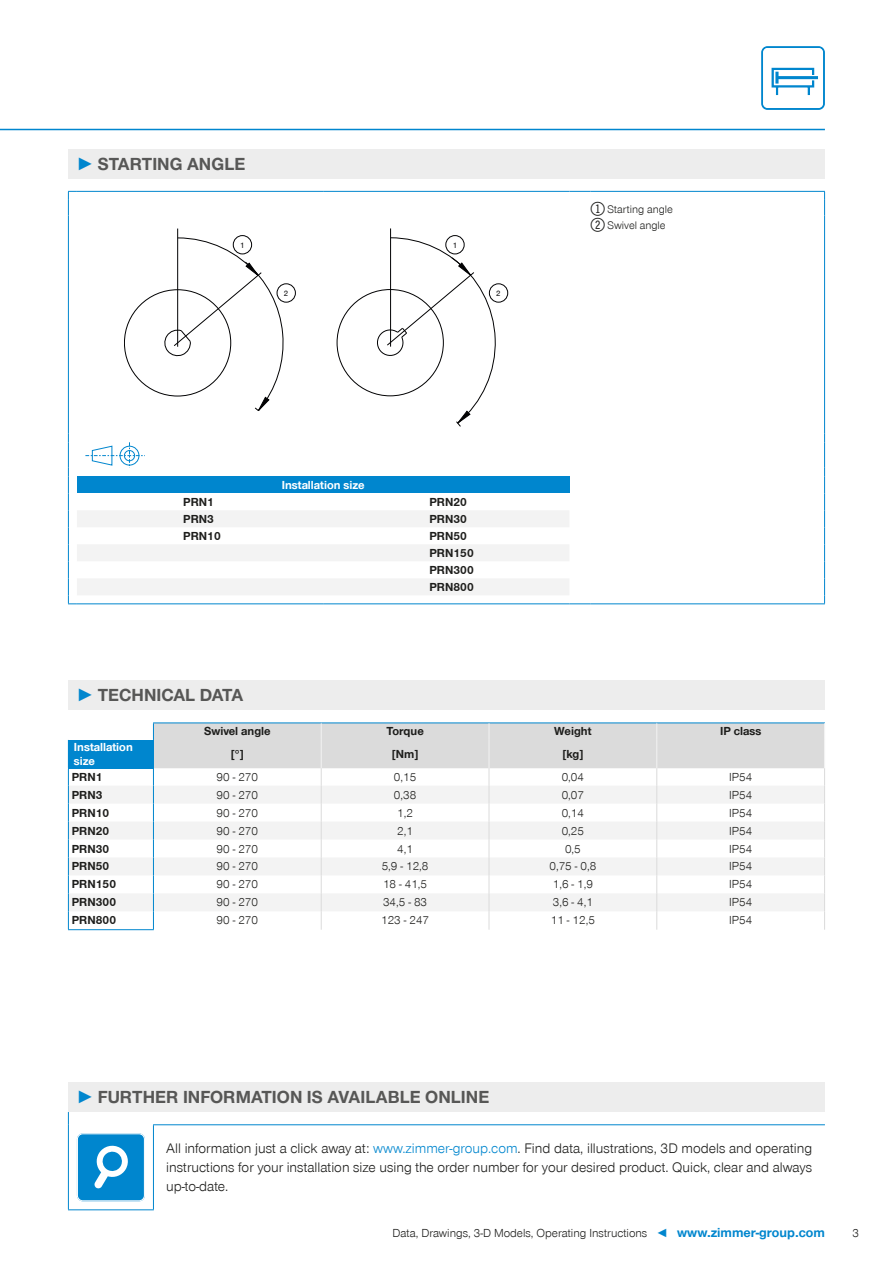
<style>
.page{position:relative;width:893px;height:1263px;background:#fff}
.page>*{position:absolute;margin:0;border:0;box-sizing:border-box;transform-origin:0 0}
.t1{font:700 18px "Zimmer Group Sans Global";color:#575756}
.CB_AF_Fließtext_9_5{font:300 14.25px/19.2px "Zimmer Group Sans Global";color:#1d1d1b;text-align:justify}
.CB_AF_Fußnote_zentri{font:300 12px "Zimmer Group Sans Global";color:#1d1d1b}
.CB_AF_Seitenzahl_lin{font:700 12px "Zimmer Group Sans Global";color:#1d1d1b}
.CB_AF_Seitenzahl_rec{font:300 12px "Zimmer Group Sans Global";color:#1d1d1b}
.CB_AF_Fußnote_zentri-2{font:700 12px "Zimmer Group Sans Global";color:#1d1d1b}
.CB_AF_Fußnote_zentri-3{font:700 12px "Zimmer Group Sans Global";color:#fff}
.CB_AF_Tabellentext_B{font:700 12px/13.5px "Zimmer Group Sans Global";color:#fff}
.CB_AF_Zeichnung-Lege{font:300 11.25px "Zimmer Group Sans Global";color:#1d1d1b}
.t2{font:7.95px "Zimmer Group Sans";color:#020204}
.s1{font-family:"Zimmer Group Sans";color:#0086ce}
.s2{font-family:"Sommer Double Digits";font-weight:400;font-size:18px}
.s3{color:#0086ce}
.s4{font-weight:700;font-size:13.5px;color:#0086ce}
</style>
<div class="page">
<svg style="left:761px;top:46px;width:64px;height:64px"></svg>
<hr style="left:0;top:129px;width:825px;height:1px;background:#0086ce">
<div style="left:68px;top:149px;width:757px;height:30px;background:#ededed"></div>
<hr style="left:77px;top:191px;width:246px;height:1px;background:#0086ce">
<hr style="left:323px;top:191px;width:246px;height:1px;background:#0086ce">
<svg style="left:68px;top:191px;width:9px;height:24px"></svg>
<hr style="left:68px;top:215px;width:1px;height:219px;background:#0086ce">
<svg style="left:569px;top:191px;width:22px;height:1px"></svg>
<hr style="left:591px;top:191px;width:234px;height:1px;background:#0086ce">
<svg style="left:824px;top:192px;width:1px;height:23px"></svg>
<hr style="left:824px;top:215px;width:1px;height:219px;background:#0086ce">
<hr style="left:591px;top:603px;width:234px;height:1px;background:#0086ce">
<svg style="left:824px;top:434px;width:1px;height:169px"></svg>
<hr style="left:177px;top:229px;width:1px;height:118px;background:#020203">
<svg style="left:164px;top:237px;width:121px;height:174px"></svg>
<hr style="left:390px;top:228px;width:1px;height:119px;background:#020203">
<svg style="left:376px;top:237px;width:120px;height:190px"></svg>
<div style="left:233px;top:235px;width:19px;height:19px;border:1px solid #020204;border-radius:50%"></div>
<div style="left:446px;top:235px;width:18px;height:19px;border:1px solid #020204;border-radius:50%"></div>
<div style="left:277px;top:284px;width:19px;height:18px;border:1px solid #020204;border-radius:50%"></div>
<div style="left:489px;top:284px;width:19px;height:18px;border:1px solid #020204;border-radius:50%"></div>
<svg style="left:68px;top:434px;width:523px;height:170px"></svg>
<div style="left:68px;top:680px;width:757px;height:30px;background:#ededed"></div>
<div style="left:68px;top:740px;width:85px;height:28px;background:#0086ce"></div>
<svg style="left:69px;top:786px;width:84px;height:125px;fill:#f3f3f3"></svg>
<hr style="left:68px;top:929px;width:86px;height:1px;background:#0086ce">
<hr style="left:153px;top:722px;width:168px;height:1px;background:#0086ce">
<hr style="left:321px;top:722px;width:168px;height:1px;background:#0086ce">
<hr style="left:489px;top:722px;width:168px;height:1px;background:#0086ce">
<hr style="left:657px;top:722px;width:168px;height:1px;background:#0086ce">
<svg style="left:68px;top:769px;width:1px;height:160px"></svg>
<svg style="left:153px;top:723px;width:672px;height:207px"></svg>
<hr style="left:68px;top:768px;width:86px;height:1px;background:#0086ce">
<div style="left:68px;top:1082px;width:757px;height:30px;background:#ededed"></div>
<hr style="left:153px;top:1124px;width:672px;height:1px;background:#0086ce">
<svg style="left:68px;top:1112px;width:1px;height:13px"></svg>
<hr style="left:68px;top:1125px;width:1px;height:84px;background:#0086ce">
<hr style="left:153px;top:1125px;width:1px;height:84px;background:#0086ce">
<hr style="left:68px;top:1209px;width:86px;height:1px;background:#0086ce">
<div style="left:77px;top:1133px;width:68px;height:68px;background:#0086ce;border-radius:6px"></div>
<svg style="left:94px;top:1145px;width:34px;height:44px"></svg>
<div style="left:77px;top:1133px;width:68px;height:68px;border:1px solid #fff;border-radius:5px"></div>
<p class="t1" style="left:77px;top:153px;width:170px"><span class="s1">►</span> STARTING ANGLE</p>
<p class="t2" style="left:240px;top:240px;width:6px">1</p>
<p class="t2" style="left:453px;top:240px;width:6px">1</p>
<p class="t2" style="left:284px;top:288px;width:6px">2</p>
<p class="t2" style="left:496px;top:288px;width:6px">2</p>
<p class="CB_AF_Zeichnung-Lege" style="left:591px;top:203px;width:84px"><span class="s2">1</span> Starting angle</p>
<p class="CB_AF_Zeichnung-Lege" style="left:591px;top:218px;width:76px"><span class="s2">2</span> Swivel angle</p>
<p class="CB_AF_Fußnote_zentri-3" style="left:282px;top:478px;width:84px">Installation size</p>
<p class="CB_AF_Seitenzahl_lin" style="left:183px;top:495px;width:32px">PRN1</p>
<p class="CB_AF_Seitenzahl_lin" style="left:429px;top:495px;width:39px">PRN20</p>
<p class="CB_AF_Seitenzahl_lin" style="left:183px;top:512px;width:32px">PRN3</p>
<p class="CB_AF_Seitenzahl_lin" style="left:429px;top:512px;width:39px">PRN30</p>
<p class="CB_AF_Seitenzahl_lin" style="left:183px;top:529px;width:39px">PRN10</p>
<p class="CB_AF_Seitenzahl_lin" style="left:429px;top:529px;width:39px">PRN50</p>
<p class="CB_AF_Seitenzahl_lin" style="left:429px;top:546px;width:46px">PRN150</p>
<p class="CB_AF_Seitenzahl_lin" style="left:429px;top:563px;width:46px">PRN300</p>
<p class="CB_AF_Seitenzahl_lin" style="left:429px;top:580px;width:46px">PRN800</p>
<p class="t1" style="left:77px;top:684px;width:168px"><span class="s1">►</span> TECHNICAL DATA</p>
<p class="CB_AF_Fußnote_zentri-2" style="left:204px;top:724px;width:68px">Swivel angle</p>
<p class="CB_AF_Fußnote_zentri-2" style="left:386px;top:724px;width:39px">Torque</p>
<p class="CB_AF_Fußnote_zentri-2" style="left:554px;top:724px;width:39px">Weight</p>
<p class="CB_AF_Fußnote_zentri-2" style="left:720px;top:724px;width:43px">IP class</p>
<p class="CB_AF_Tabellentext_B" style="left:74px;top:740px;width:60px">Installation size</p>
<p class="CB_AF_Fußnote_zentri-2" style="left:231px;top:747px;width:14px">[°]</p>
<p class="CB_AF_Fußnote_zentri-2" style="left:392px;top:747px;width:28px">[Nm]</p>
<p class="CB_AF_Fußnote_zentri-2" style="left:563px;top:747px;width:22px">[kg]</p>
<p class="CB_AF_Seitenzahl_lin" style="left:72px;top:770px;width:32px">PRN1</p>
<p class="CB_AF_Fußnote_zentri" style="left:217px;top:770px;width:43px">90 - 270</p>
<p class="CB_AF_Fußnote_zentri" style="left:394px;top:770px;width:24px">0,15</p>
<p class="CB_AF_Fußnote_zentri" style="left:562px;top:770px;width:24px">0,04</p>
<p class="CB_AF_Fußnote_zentri" style="left:729px;top:770px;width:25px">IP54</p>
<p class="CB_AF_Seitenzahl_lin" style="left:72px;top:787px;width:32px">PRN3</p>
<p class="CB_AF_Fußnote_zentri" style="left:217px;top:787px;width:43px">90 - 270</p>
<p class="CB_AF_Fußnote_zentri" style="left:394px;top:787px;width:24px">0,38</p>
<p class="CB_AF_Fußnote_zentri" style="left:562px;top:787px;width:24px">0,07</p>
<p class="CB_AF_Fußnote_zentri" style="left:729px;top:787px;width:25px">IP54</p>
<p class="CB_AF_Seitenzahl_lin" style="left:72px;top:805px;width:39px">PRN10</p>
<p class="CB_AF_Fußnote_zentri" style="left:217px;top:805px;width:43px">90 - 270</p>
<p class="CB_AF_Fußnote_zentri" style="left:397px;top:805px;width:17px">1,2</p>
<p class="CB_AF_Fußnote_zentri" style="left:562px;top:805px;width:24px">0,14</p>
<p class="CB_AF_Fußnote_zentri" style="left:729px;top:805px;width:25px">IP54</p>
<p class="CB_AF_Seitenzahl_lin" style="left:72px;top:823px;width:39px">PRN20</p>
<p class="CB_AF_Fußnote_zentri" style="left:217px;top:823px;width:43px">90 - 270</p>
<p class="CB_AF_Fußnote_zentri" style="left:397px;top:823px;width:17px">2,1</p>
<p class="CB_AF_Fußnote_zentri" style="left:562px;top:823px;width:24px">0,25</p>
<p class="CB_AF_Fußnote_zentri" style="left:729px;top:823px;width:25px">IP54</p>
<p class="CB_AF_Seitenzahl_lin" style="left:72px;top:841px;width:39px">PRN30</p>
<p class="CB_AF_Fußnote_zentri" style="left:217px;top:841px;width:43px">90 - 270</p>
<p class="CB_AF_Fußnote_zentri" style="left:397px;top:841px;width:17px">4,1</p>
<p class="CB_AF_Fußnote_zentri" style="left:565px;top:841px;width:17px">0,5</p>
<p class="CB_AF_Fußnote_zentri" style="left:729px;top:841px;width:25px">IP54</p>
<p class="CB_AF_Seitenzahl_lin" style="left:72px;top:859px;width:39px">PRN50</p>
<p class="CB_AF_Fußnote_zentri" style="left:217px;top:859px;width:43px">90 - 270</p>
<p class="CB_AF_Fußnote_zentri" style="left:382px;top:859px;width:48px">5,9 - 12,8</p>
<p class="CB_AF_Fußnote_zentri" style="left:549px;top:859px;width:48px">0,75 - 0,8</p>
<p class="CB_AF_Fußnote_zentri" style="left:729px;top:859px;width:25px">IP54</p>
<p class="CB_AF_Seitenzahl_lin" style="left:72px;top:877px;width:46px">PRN150</p>
<p class="CB_AF_Fußnote_zentri" style="left:217px;top:877px;width:43px">90 - 270</p>
<p class="CB_AF_Fußnote_zentri" style="left:383px;top:877px;width:46px">18 - 41,5</p>
<p class="CB_AF_Fußnote_zentri" style="left:553px;top:877px;width:42px">1,6 - 1,9</p>
<p class="CB_AF_Fußnote_zentri" style="left:729px;top:877px;width:25px">IP54</p>
<p class="CB_AF_Seitenzahl_lin" style="left:72px;top:895px;width:46px">PRN300</p>
<p class="CB_AF_Fußnote_zentri" style="left:217px;top:895px;width:43px">90 - 270</p>
<p class="CB_AF_Fußnote_zentri" style="left:383px;top:895px;width:46px">34,5 - 83</p>
<p class="CB_AF_Fußnote_zentri" style="left:553px;top:895px;width:42px">3,6 - 4,1</p>
<p class="CB_AF_Fußnote_zentri" style="left:729px;top:895px;width:25px">IP54</p>
<p class="CB_AF_Seitenzahl_lin" style="left:72px;top:913px;width:46px">PRN800</p>
<p class="CB_AF_Fußnote_zentri" style="left:217px;top:913px;width:43px">90 - 270</p>
<p class="CB_AF_Fußnote_zentri" style="left:381px;top:913px;width:50px">123 - 247</p>
<p class="CB_AF_Fußnote_zentri" style="left:551px;top:913px;width:46px">11 - 12,5</p>
<p class="CB_AF_Fußnote_zentri" style="left:729px;top:913px;width:25px">IP54</p>
<p class="t1" style="left:77px;top:1086px;width:414px"><span class="s1">►</span> FURTHER INFORMATION IS AVAILABLE ONLINE</p>
<p class="CB_AF_Fließtext_9_5" style="left:166px;top:1138px;width:647px">All information just a click away at: <span class="s3">www.zimmer-group.com</span>. Find data, illustrations, 3D models and operating instructions for your installation size using the order number for your desired product. Quick, clear and always up-to-date.</p>
<p class="CB_AF_Seitenzahl_rec" style="left:392px;top:1226px;width:434px">Data, Drawings, 3-D Models, Operating Instructions <span class="s3">◄</span> <span class="s4">www.zimmer-group.com</span></p>
<p class="CB_AF_Seitenzahl_rec" style="left:852px;top:1226px;width:8px">3</p>
</div>
